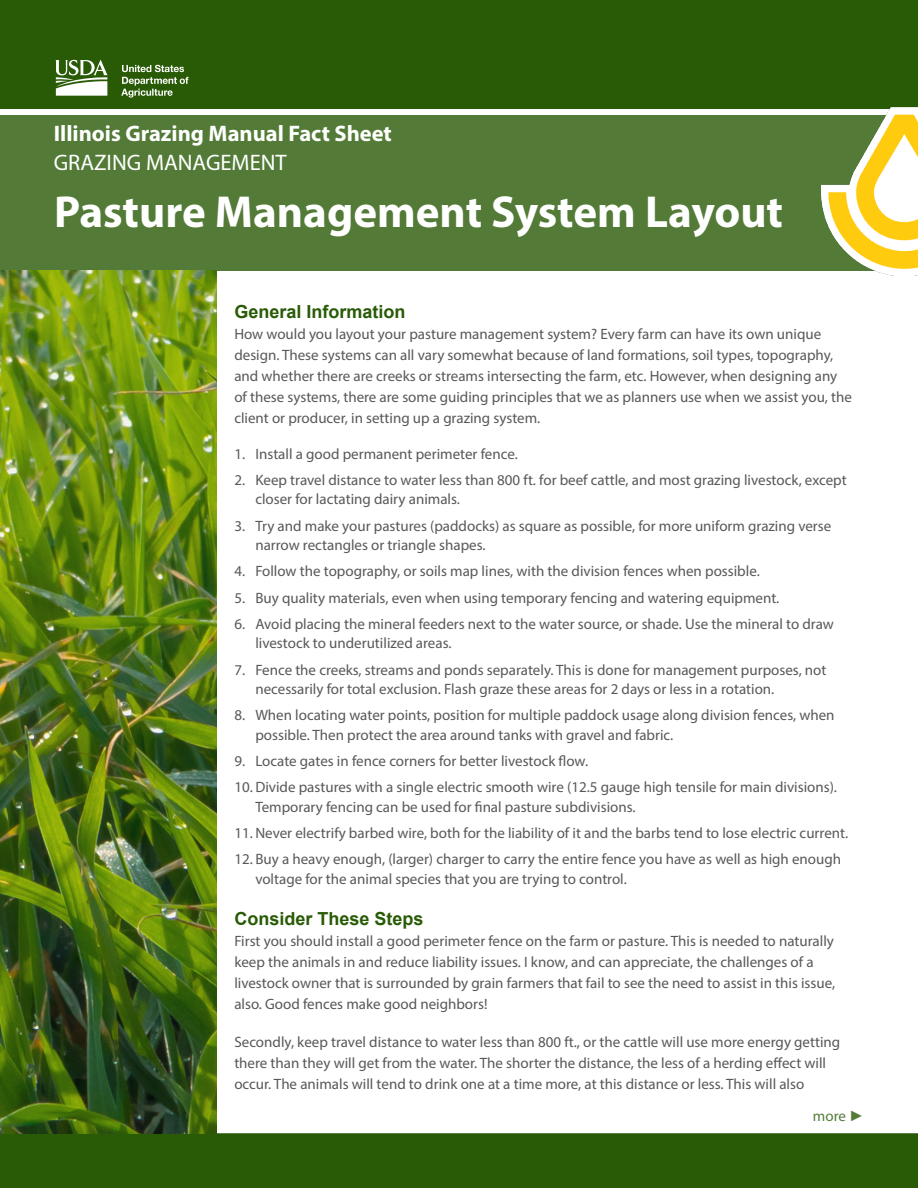
<style>
.page{position:relative;width:918px;height:1188px;background:#fff}
.page>*{position:absolute;margin:0;border:0;box-sizing:border-box;transform-origin:0 0}
.Fact_Sheet_Title{font:700 45px "Myriad Pro";color:#fff}
.Fact_Sheet_Subtitle{font:700 22.5px "Myriad Pro";color:#fff}
.Fact_Sheet_Subtitle-2{font:22.5px "Myriad Pro";color:#fff}
.t1{font:700 18px "Arial";color:#295b06}
.Bulleted-NumTXT{font:15px/19.5px "Myriad Pro";color:#57585a}
.BodyTXT2{font:15px/21px "Myriad Pro";color:#57585a}
.t2{font:15px "Myriad Pro";color:#547c38}
.s1{font-family:"Arial"}
</style>
<div class="page">
<div style="left:0;top:1133px;width:918px;height:55px;background:#295b06"></div>
<div style="left:0;top:116px;width:918px;height:155px;background:#537b37"></div>
<div style="left:0;top:0;width:918px;height:108px;background:#295b06"></div>
<svg style="left:55px;top:60px;width:53px;height:36px"></svg>
<svg style="left:121px;top:65px;width:68px;height:33px"></svg>
<img style="left:821px;top:108px;width:97px;height:168px">
<img style="left:0;top:271px;width:216px;height:862px">
<p class="Fact_Sheet_Subtitle" style="left:54px;top:119px;width:340px">Illinois Grazing Manual Fact Sheet</p>
<p class="Fact_Sheet_Subtitle-2" style="left:54px;top:149px;width:235px">GRAZING MANAGEMENT</p>
<p class="Fact_Sheet_Title" style="left:54px;top:183px;width:731px">Pasture Management System Layout</p>
<p class="t1" style="left:234px;top:299px;width:173px">General Information</p>
<p class="BodyTXT2" style="left:234px;top:323px;width:619px">How would you layout your pasture management system? Every farm can have its own unique design. These systems can all vary somewhat because of land formations, soil types, topography, and whether there are creeks or streams intersecting the farm, etc. However, when designing any of these systems, there are some guiding principles that we as planners use when we assist you, the client or producer, in setting up a grazing system.</p>
<p class="Bulleted-NumTXT" style="left:234px;top:444px;width:285px">1. Install a good permanent perimeter fence.</p>
<p class="Bulleted-NumTXT" style="left:255px;top:470px;width:593px;text-indent:-21px">2. Keep travel distance to water less than 800 ft. for beef cattle, and most grazing livestock, except closer for lactating dairy animals.</p>
<p class="Bulleted-NumTXT" style="left:255px;top:516px;width:577px;text-indent:-21px">3. Try and make your pastures (paddocks) as square as possible, for more uniform grazing verse narrow rectangles or triangle shapes.</p>
<p class="Bulleted-NumTXT" style="left:234px;top:561px;width:527px">4. Follow the topography, or soils map lines, with the division fences when possible.</p>
<p class="Bulleted-NumTXT" style="left:234px;top:588px;width:547px">5. Buy quality materials, even when using temporary fencing and watering equipment.</p>
<p class="Bulleted-NumTXT" style="left:255px;top:614px;width:580px;text-indent:-21px">6. Avoid placing the mineral feeders next to the water source, or shade. Use the mineral to draw livestock to underutilized areas.</p>
<p class="Bulleted-NumTXT" style="left:255px;top:660px;width:573px;text-indent:-21px">7. Fence the creeks, streams and ponds separately. This is done for management purposes, not necessarily for total exclusion. Flash graze these areas for 2 days or less in a rotation.</p>
<p class="Bulleted-NumTXT" style="left:255px;top:705px;width:581px;text-indent:-21px">8. When locating water points, position for multiple paddock usage along division fences, when possible. Then protect the area around tanks with gravel and fabric.</p>
<p class="Bulleted-NumTXT" style="left:234px;top:751px;width:355px">9. Locate gates in fence corners for better livestock flow.</p>
<p class="Bulleted-NumTXT" style="left:255px;top:777px;width:583px;text-indent:-21px">10. Divide pastures with a single electric smooth wire (12.5 gauge high tensile for main divisions).<br>Temporary fencing can be used for final pasture subdivisions.</p>
<p class="Bulleted-NumTXT" style="left:234px;top:823px;width:615px">11. Never electrify barbed wire, both for the liability of it and the barbs tend to lose electric current.</p>
<p class="Bulleted-NumTXT" style="left:255px;top:849px;width:587px;text-indent:-21px">12. Buy a heavy enough, (larger) charger to carry the entire fence you have as well as high enough voltage for the animal species that you are trying to control.</p>
<p class="t1" style="left:234px;top:906px;width:191px">Consider These Steps</p>
<p class="BodyTXT2" style="left:234px;top:930px;width:602px">First you should install a good perimeter fence on the farm or pasture. This is needed to naturally keep the animals in and reduce liability issues. I know, and can appreciate, the challenges of a livestock owner that is surrounded by grain farmers that fail to see the need to assist in this issue, also. Good fences make good neighbors!</p>
<p class="BodyTXT2" style="left:234px;top:1031px;width:607px">Secondly, keep travel distance to water less than 800 ft., or the cattle will use more energy getting there than they will get from the water. The shorter the distance, the less of a herding effect will occur. The animals will tend to drink one at a time more, at this distance or less. This will also</p>
<p class="t2" style="left:813px;top:1107px;width:53px">more <span class="s1">►</span></p>
</div>
